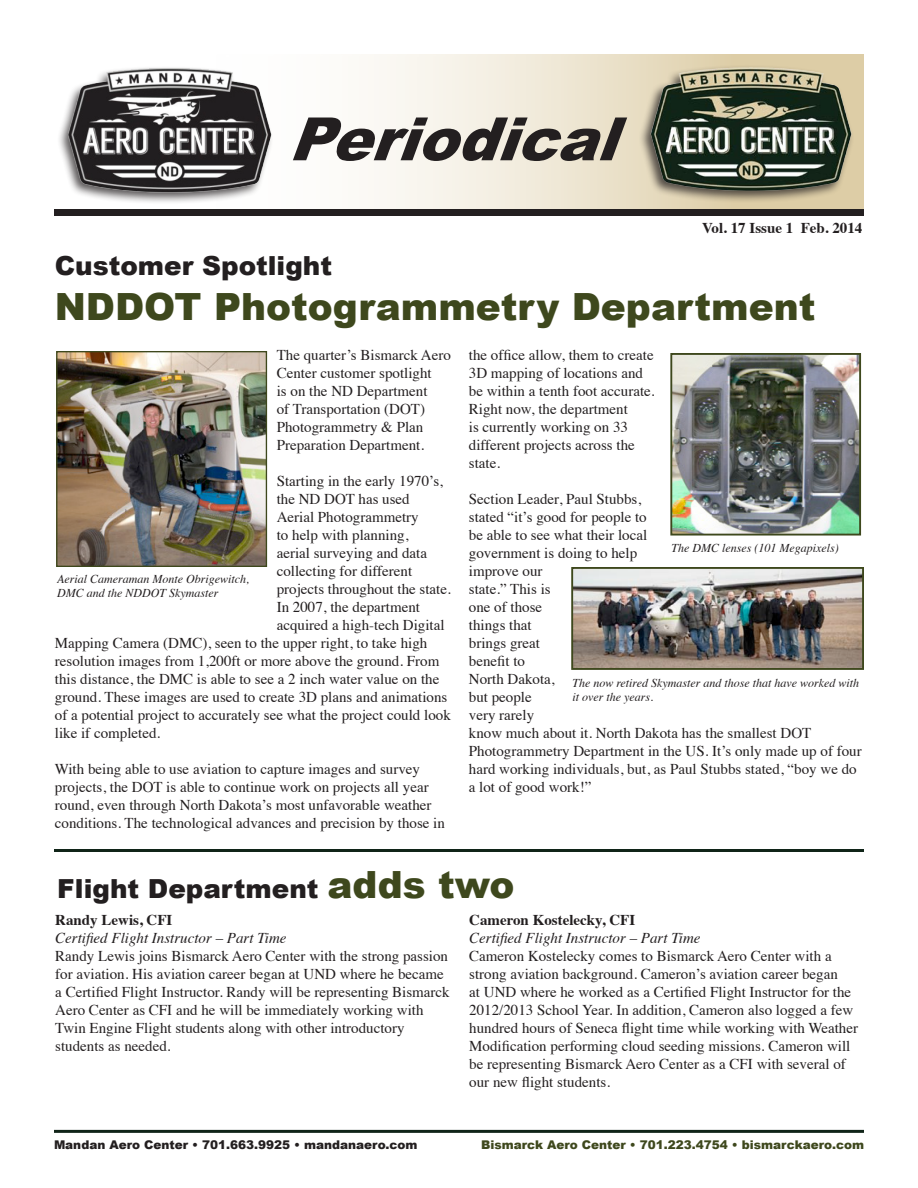
<style>
.page{position:relative;width:918px;height:1188px;background:#fff}
.page>*{position:absolute;margin:0;border:0;box-sizing:border-box;transform-origin:0 0}
.t1{font:italic 900 59.7px "Arial";color:#231f20}
.t2{font:900 37.5px "Arial";color:#3e481d}
.t3{font:900 26.25px "Arial";color:#231f20}
.t4{font:15px/18px "Times";color:#231f20}
.t5{font:italic 15px/18px "Times";color:#231f20}
.t6{font:700 15px "Times";color:#231f20}
.t7{font:italic 12px/14.4px "Times";color:#231f20}
.t8{font:900 12px "Arial";color:#3e481d}
.t9{font:900 12px "Arial";color:#231f20}
.s1{font-size:37.5px;color:#3e481d}
.s2{font-weight:700;font-style:normal}
</style>
<div class="page">
<div style="left:181px;top:54px;width:683px;height:162px;background:linear-gradient(to right,#fff,#dac89e)"></div>
<hr style="left:54px;top:1130px;width:810px;height:3px;background:#102418">
<img style="left:673px;top:356px;width:185px;height:177px">
<div style="left:670px;top:353px;width:191px;height:183px;border:2px solid #3e481d"></div>
<img style="left:58px;top:353px;width:207px;height:212px">
<div style="left:56px;top:351px;width:211px;height:216px;border:1px solid #3e481d"></div>
<img style="left:574px;top:570px;width:287px;height:97px">
<div style="left:571px;top:567px;width:293px;height:103px;border:2px solid #3e481d"></div>
<hr style="left:54px;top:849px;width:810px;height:3px;background:#102418">
<div style="left:638px;top:64px;width:216px;height:140px;background:#231f20;opacity:.75"></div>
<img style="left:648px;top:64px;width:206px;height:129px">
<div style="left:57px;top:66px;width:217px;height:138px;background:#231f20;opacity:.75"></div>
<img style="left:65px;top:66px;width:207px;height:129px">
<div style="left:54px;top:209px;width:810px;height:7px;background:#231f20"></div>
<p class="t1" style="left:289px;top:96px;width:359px">Periodical</p>
<p class="t6" style="left:702px;top:213px;width:162px">Vol. 17 Issue 1 Feb. 2014</p>
<p class="t3" style="left:55px;top:247px;width:279px">Customer Spotlight</p>
<p class="t2" style="left:55px;top:280px;width:762px">NDDOT Photogrammetry Department</p>
<p class="t4" style="left:277px;top:345px;width:176px">The quarter’s Bismarck Aero<br>Center customer spotlight<br>is on the ND Department<br>of Transportation (DOT)<br>Photogrammetry &amp; Plan<br>Preparation Department.</p>
<p class="t4" style="left:277px;top:471px;width:168px">Starting in the early 1970’s,</p>
<p class="t4" style="left:277px;top:489px;width:135px">the ND DOT has used</p>
<p class="t4" style="left:277px;top:507px;width:144px">Aerial Photogrammetry</p>
<p class="t4" style="left:277px;top:525px;width:133px">to help with planning,</p>
<p class="t4" style="left:277px;top:543px;width:152px">aerial surveying and data</p>
<p class="t4" style="left:277px;top:561px;width:137px">collecting for different</p>
<p class="t4" style="left:277px;top:579px;width:176px">projects throughout the state.</p>
<p class="t4" style="left:277px;top:597px;width:145px">In 2007, the department</p>
<p class="t4" style="left:277px;top:615px;width:169px">acquired a high-tech Digital</p>
<p class="t4" style="left:55px;top:633px;width:374px">Mapping Camera (DMC), seen to the upper right, to take high</p>
<p class="t4" style="left:55px;top:651px;width:386px">resolution images from 1,200ft or more above the ground. From</p>
<p class="t4" style="left:55px;top:669px;width:386px">this distance, the DMC is able to see a 2 inch water value on the</p>
<p class="t4" style="left:55px;top:687px;width:394px">ground. These images are used to create 3D plans and animations</p>
<p class="t4" style="left:55px;top:705px;width:397px">of a potential project to accurately see what the project could look</p>
<p class="t4" style="left:55px;top:723px;width:107px">like if completed.</p>
<p class="t4" style="left:55px;top:759px;width:392px">With being able to use aviation to capture images and survey projects, the DOT is able to continue work on projects all year round, even through North Dakota’s most unfavorable weather conditions. The technological advances and precision by those in</p>
<p class="t7" style="left:57px;top:571px;width:193px">Aerial Cameraman Monte Obrigewitch,<br>DMC and the NDDOT Skymaster</p>
<p class="t4" style="left:469px;top:345px;width:187px">the office allow, them to create<br>3D mapping of locations and be within a tenth foot accurate.<br>Right now, the department<br>is currently working on 33 different projects across the state.</p>
<p class="t4" style="left:469px;top:489px;width:394px">Section Leader, Paul Stubbs,<br>stated “it’s good for people to<br>be able to see what their local<br>government is doing to help<br>improve our<br>state.” This is<br>one of those<br>things that<br>brings great<br>benefit to<br>North Dakota,<br>but people<br>very rarely<br>know much about it. North Dakota has the smallest DOT<br>Photogrammetry Department in the US. It’s only made up of four hard working individuals, but, as Paul Stubbs stated, “boy we do a lot of good work!”</p>
<p class="t7" style="left:672px;top:540px;width:169px">The DMC lenses (101 Megapixels)</p>
<p class="t7" style="left:572px;top:675px;width:288px">The now retired Skymaster and those that have worked with it over the years.</p>
<p class="t3" style="left:57px;top:870px;width:459px">Flight Department <span class="s1">adds two</span></p>
<p class="t5" style="left:55px;top:910px;width:233px"><span class="s2">Randy Lewis, CFI<br></span>Certified Flight Instructor – Part Time</p>
<p class="t4" style="left:55px;top:946px;width:396px">Randy Lewis joins Bismarck Aero Center with the strong passion for aviation. His aviation career began at UND where he became a Certified Flight Instructor. Randy will be representing Bismarck Aero Center as CFI and he will be immediately working with Twin Engine Flight students along with other introductory students as needed.</p>
<p class="t5" style="left:469px;top:910px;width:233px"><span class="s2">Cameron Kostelecky, CFI<br></span>Certified Flight Instructor – Part Time</p>
<p class="t4" style="left:469px;top:946px;width:390px">Cameron Kostelecky comes to Bismarck Aero Center with a strong aviation background. Cameron’s aviation career began<br>at UND where he worked as a Certified Flight Instructor for the 2012/2013 School Year. In addition, Cameron also logged a few hundred hours of Seneca flight time while working with Weather Modification performing cloud seeding missions. Cameron will be representing Bismarck Aero Center as a CFI with several of our new flight students.</p>
<p class="t9" style="left:54px;top:1136px;width:365px">Mandan Aero Center • 701.663.9925 • mandanaero.com</p>
<p class="t8" style="left:481px;top:1136px;width:384px">Bismarck Aero Center • 701.223.4754 • bismarckaero.com</p>
</div>
